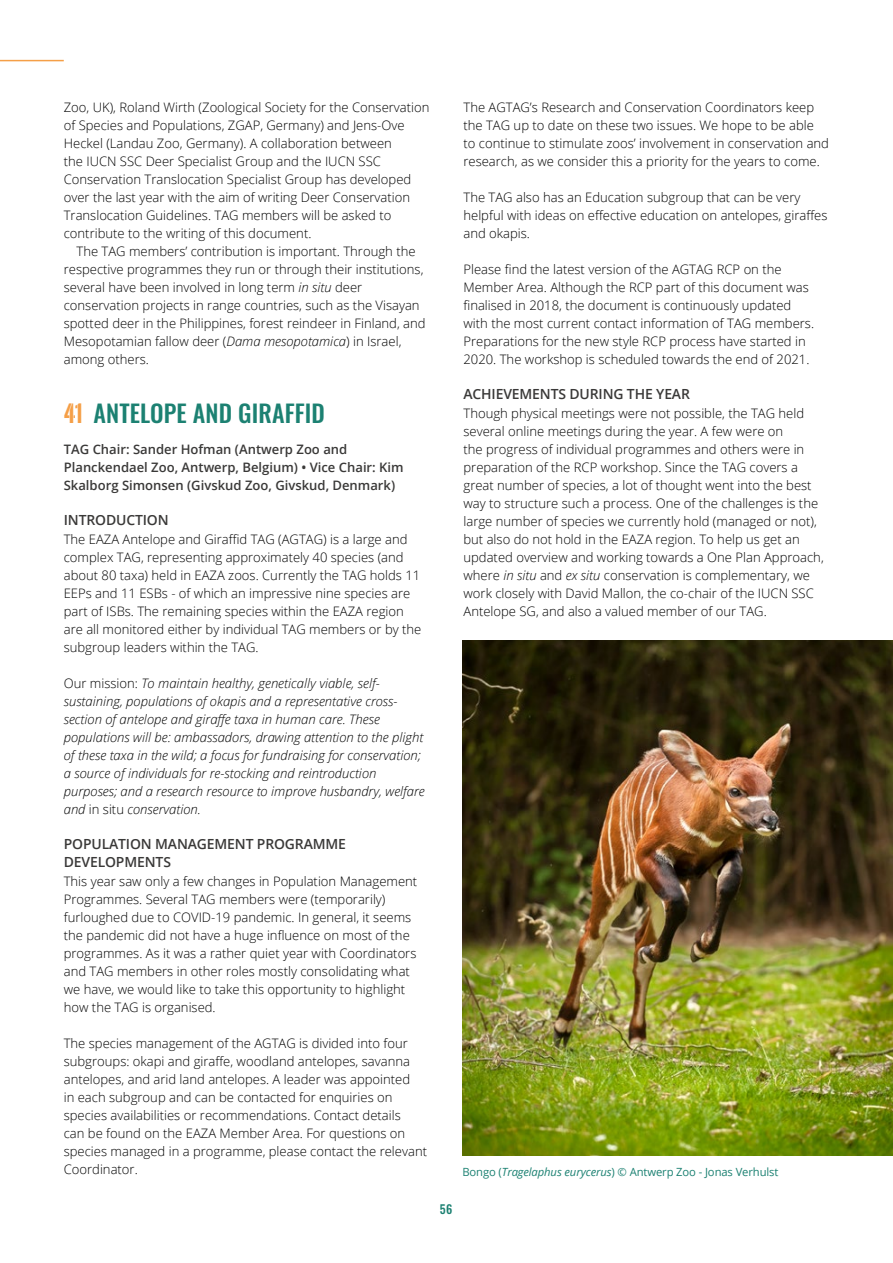
<style>
.page{position:relative;width:893px;height:1263px;background:#fff}
.page>*{position:absolute;margin:0;border:0;box-sizing:border-box;transform-origin:0 0}
.t1{font:500 24px "Oswald";letter-spacing:.005em;color:#1c8172}
.Tkop1{font:600 13.95px/18px "Open Sans";letter-spacing:-.01em;color:#3a3938}
.Niet_indent_plat{font:300 13.05px/18px "Open Sans";color:#000}
.Niet_indent_plat-2{font:italic 300 13.05px/18px "Open Sans";color:#000}
.idnengt_plat{font:300 13.05px/18px "Open Sans";color:#000}
.Tagchair{font:600 13.05px/18px "Open Sans";color:#3a3938}
.t2{font:500 12px "Oswald";color:#1c8172}
.TAGbijschrift{font:11.25px "Open Sans";letter-spacing:-.01em;color:#1c8172}
.s1{font-style:italic}
.s2{font-family:"Oswald Stencil";font-weight:700;font-size:22.5px;color:#f59f47}
.s3{font-style:normal}
</style>
<div class="page">
<hr style="left:0;top:60px;width:64px;height:1px;background:#f59f47">
<img style="left:463px;top:640px;width:430px;height:515px">
<p class="Niet_indent_plat" style="left:64px;top:98px;width:367px">Zoo, UK), Roland Wirth (Zoological Society for the Conservation of Species and Populations, ZGAP, Germany) and Jens-Ove Heckel (Landau Zoo, Germany). A collaboration between<br>the IUCN SSC Deer Specialist Group and the IUCN SSC Conservation Translocation Specialist Group has developed over the last year with the aim of writing Deer Conservation Translocation Guidelines. TAG members will be asked to contribute to the writing of this document.</p>
<p class="idnengt_plat" style="left:64px;top:242px;width:363px;text-indent:13px">The TAG members’ contribution is important. Through the respective programmes they run or through their institutions, several have been involved in long term <span class="s1">in situ</span> deer conservation projects in range countries, such as the Visayan spotted deer in the Philippines, forest reindeer in Finland, and Mesopotamian fallow deer (<span class="s1">Dama mesopotamica</span>) in Israel, among others.</p>
<p class="t1" style="left:64px;top:400px;width:263px"><span class="s2">41</span> ANTELOPE AND GIRAFFID</p>
<p class="Tagchair" style="left:64px;top:440px;width:341px">TAG Chair: Sander Hofman (Antwerp Zoo and<br>Planckendael Zoo, Antwerp, Belgium) • Vice Chair: Kim<br>Skalborg Simonsen (Givskud Zoo, Givskud, Denmark)</p>
<p class="Tkop1" style="left:64px;top:510px;width:106px">INTRODUCTION</p>
<p class="Niet_indent_plat" style="left:64px;top:530px;width:359px">The EAZA Antelope and Giraffid TAG (AGTAG) is a large and complex TAG, representing approximately 40 species (and about 80 taxa) held in EAZA zoos. Currently the TAG holds 11<br>EEPs and 11 ESBs - of which an impressive nine species are part of ISBs. The remaining species within the EAZA region are all monitored either by individual TAG members or by the subgroup leaders within the TAG.</p>
<p class="Niet_indent_plat-2" style="left:64px;top:674px;width:363px"><span class="s3">Our mission:</span> To maintain healthy, genetically viable, self&shy;sustaining, populations of okapis and a representative cross&shy;section of antelope and giraffe taxa in human care. These populations will be: ambassadors, drawing attention to the plight of these taxa in the wild; a focus for fundraising for conservation; a source of individuals for re-stocking and reintroduction purposes; and a research resource to improve husbandry, welfare and <span class="s3">in situ</span> conservation.</p>
<p class="Tkop1" style="left:64px;top:834px;width:284px">POPULATION MANAGEMENT PROGRAMME<br>DEVELOPMENTS</p>
<p class="Niet_indent_plat" style="left:64px;top:872px;width:355px">This year saw only a few changes in Population Management Programmes. Several TAG members were (temporarily) furloughed due to COVID-19 pandemic. In general, it seems the pandemic did not have a huge influence on most of the programmes. As it was a rather quiet year with Coordinators and TAG members in other roles mostly consolidating what we have, we would like to take this opportunity to highlight how the TAG is organised.</p>
<p class="Niet_indent_plat" style="left:64px;top:1034px;width:365px">The species management of the AGTAG is divided into four subgroups: okapi and giraffe, woodland antelopes, savanna antelopes, and arid land antelopes. A leader was appointed<br>in each subgroup and can be contacted for enquiries on species availabilities or recommendations. Contact details<br>can be found on the EAZA Member Area. For questions on species managed in a programme, please contact the relevant Coordinator.</p>
<p class="Niet_indent_plat" style="left:463px;top:98px;width:367px">The AGTAG’s Research and Conservation Coordinators keep the TAG up to date on these two issues. We hope to be able to continue to stimulate zoos’ involvement in conservation and research, as we consider this a priority for the years to come.</p>
<p class="Niet_indent_plat" style="left:463px;top:188px;width:365px">The TAG also has an Education subgroup that can be very helpful with ideas on effective education on antelopes, giraffes and okapis.</p>
<p class="Niet_indent_plat" style="left:463px;top:260px;width:352px">Please find the latest version of the AGTAG RCP on the Member Area. Although the RCP part of this document was finalised in 2018, the document is continuously updated with the most current contact information of TAG members.<br>Preparations for the new style RCP process have started in 2020. The workshop is scheduled towards the end of 2021.</p>
<p class="Tkop1" style="left:463px;top:384px;width:228px">ACHIEVEMENTS DURING THE YEAR</p>
<p class="Niet_indent_plat" style="left:463px;top:404px;width:362px">Though physical meetings were not possible, the TAG held several online meetings during the year. A few were on<br>the progress of individual programmes and others were in preparation of the RCP workshop. Since the TAG covers a great number of species, a lot of thought went into the best way to structure such a process. One of the challenges is the large number of species we currently hold (managed or not), but also do not hold in the EAZA region. To help us get an updated overview and working towards a One Plan Approach, where <span class="s1">in situ</span> and <span class="s1">ex situ</span> conservation is complementary, we work closely with David Mallon, the co-chair of the IUCN SSC Antelope SG, and also a valued member of our TAG.</p>
<p class="t2" style="left:440px;top:1203px;width:14px">56</p>
<p class="TAGbijschrift" style="left:462px;top:1164px;width:318px">Bongo (<span class="s1">Tragelaphus eurycerus</span>) © Antwerp Zoo - Jonas Verhulst</p>
</div>
